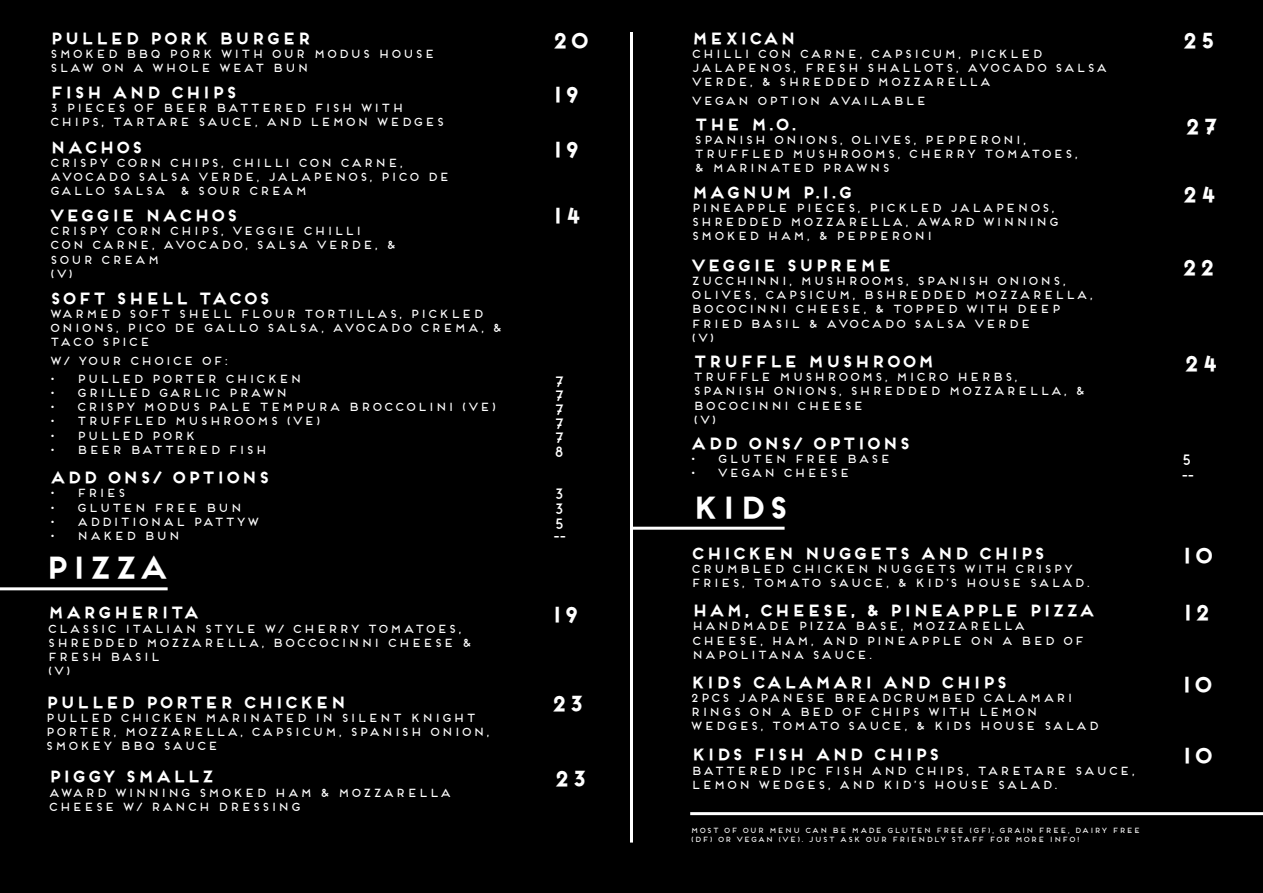
<style>
.page{position:relative;width:1263px;height:893px;background:#000}
.page>*{position:absolute;margin:0;border:0;box-sizing:border-box;transform-origin:0 0}
.t1{font:700 29.55px "Frontage";color:#fff}
.t2{font:700 21px "Frontage";color:#fff}
.t3{font:700 15.75px "Frontage";color:#fff}
.t4{font:15px/14.9px "Frontage";color:#fff}
.t5{font:11.85px/14.1px "Frontage";color:#fff}
.t6{font:7.5px/9px "Frontage";color:#fff}
</style>
<div class="page">
<hr style="left:630px;top:32px;width:3px;height:810px;background:#fff">
<hr style="left:0;top:587px;width:168px;height:3px;background:#fff">
<hr style="left:630px;top:527px;width:154px;height:3px;background:#fff">
<hr style="left:690px;top:812px;width:573px;height:3px;background:#fff">
<h3 class="t3" style="left:49px;top:28px;width:264px">PULLED PORK BURGER</h3>
<p class="t5" style="left:49px;top:46px;width:387px">SMOKED BBQ PORK WITH OUR MODUS HOUSE<br>SLAW ON A WHOLE WEAT BUN</p>
<h3 class="t3" style="left:49px;top:83px;width:190px">FISH AND CHIPS</h3>
<p class="t5" style="left:49px;top:101px;width:397px">3 PIECES OF BEER BATTERED FISH WITH<br>CHIPS, TARTARE SAUCE, AND LEMON WEDGES</p>
<h3 class="t3" style="left:49px;top:137px;width:95px">NACHOS</h3>
<p class="t5" style="left:49px;top:155px;width:402px">CRISPY CORN CHIPS, CHILLI CON CARNE,<br>AVOCADO SALSA VERDE, JALAPENOS, PICO DE<br>GALLO SALSA &amp; SOUR CREAM</p>
<h3 class="t3" style="left:49px;top:206px;width:190px">VEGGIE NACHOS</h3>
<p class="t5" style="left:49px;top:224px;width:349px">CRISPY CORN CHIPS, VEGGIE CHILLI<br>CON CARNE, AVOCADO, SALSA VERDE, &amp;<br>SOUR CREAM<br>(V)</p>
<h2 class="t2" style="left:551px;top:27px;width:40px">20</h2>
<h2 class="t2" style="left:551px;top:82px;width:30px">19</h2>
<h2 class="t2" style="left:551px;top:136px;width:30px">19</h2>
<h2 class="t2" style="left:551px;top:202px;width:33px">14</h2>
<h3 class="t3" style="left:49px;top:288px;width:223px">SOFT SHELL TACOS</h3>
<p class="t5" style="left:49px;top:306px;width:455px">WARMED SOFT SHELL FLOUR TORTILLAS, PICKLED<br>ONIONS, PICO DE GALLO SALSA, AVOCADO CREMA, &amp;<br>TACO SPICE</p>
<p class="t5" style="left:49px;top:353px;width:181px">W/ YOUR CHOICE OF:</p>
<p class="t5" style="left:49px;top:371px;width:255px">• PULLED PORTER CHICKEN</p>
<p class="t5" style="left:49px;top:386px;width:240px">• GRILLED GARLIC PRAWN</p>
<p class="t5" style="left:49px;top:400px;width:449px">• CRISPY MODUS PALE TEMPURA BROCCOLINI (VE)</p>
<p class="t5" style="left:49px;top:414px;width:274px">• TRUFFLED MUSHROOMS (VE)</p>
<p class="t5" style="left:49px;top:428px;width:148px">• PULLED PORK</p>
<p class="t5" style="left:49px;top:442px;width:220px">• BEER BATTERED FISH</p>
<p class="t4" style="left:552px;top:444px;width:13px">8</p>
<p class="t4" style="left:552px;top:373px;width:14px">7</p>
<p class="t4" style="left:552px;top:388px;width:14px">7</p>
<p class="t4" style="left:552px;top:402px;width:14px">7</p>
<p class="t4" style="left:552px;top:416px;width:14px">7</p>
<p class="t4" style="left:552px;top:430px;width:14px">7</p>
<h3 class="t3" style="left:49px;top:468px;width:222px">ADD ONS/ OPTIONS</h3>
<p class="t5" style="left:49px;top:486px;width:79px">• FRIES</p>
<p class="t5" style="left:49px;top:500px;width:195px">• GLUTEN FREE BUN</p>
<p class="t5" style="left:49px;top:514px;width:212px">• ADDITIONAL PATTYW</p>
<p class="t5" style="left:49px;top:528px;width:133px">• NAKED BUN</p>
<h1 class="t1" style="left:43px;top:549px;width:127px">PIZZA</h1>
<h3 class="t3" style="left:47px;top:603px;width:154px">MARGHERITA</h3>
<p class="t5" style="left:47px;top:621px;width:427px">CLASSIC ITALIAN STYLE W/ CHERRY TOMATOES,<br>SHREDDED MOZZARELLA, BOCCOCINNI CHEESE &amp;<br>FRESH BASIL<br>(V)</p>
<h3 class="t3" style="left:45px;top:692px;width:303px">PULLED PORTER CHICKEN</h3>
<p class="t5" style="left:45px;top:710px;width:447px">PULLED CHICKEN MARINATED IN SILENT KNIGHT<br>PORTER, MOZZARELLA, CAPSICUM, SPANISH ONION,<br>SMOKEY BBQ SAUCE</p>
<h3 class="t3" style="left:47px;top:767px;width:168px">PIGGY SMALLZ</h3>
<p class="t5" style="left:47px;top:785px;width:406px">AWARD WINNING SMOKED HAM &amp; MOZZARELLA<br>CHEESE W/ RANCH DRESSING</p>
<p class="t4" style="left:552px;top:486px;width:14px">3<br>3</p>
<p class="t4" style="left:552px;top:529px;width:16px">--</p>
<p class="t4" style="left:552px;top:515px;width:14px">5</p>
<h2 class="t2" style="left:550px;top:602px;width:30px">19</h2>
<h2 class="t2" style="left:550px;top:691px;width:37px">23</h2>
<h2 class="t2" style="left:552px;top:766px;width:37px">23</h2>
<h3 class="t3" style="left:690px;top:28px;width:107px">MEXICAN</h3>
<p class="t5" style="left:690px;top:46px;width:419px">CHILLI CON CARNE, CAPSICUM, PICKLED<br>JALAPENOS, FRESH SHALLOTS, AVOCADO SALSA<br>VERDE, &amp; SHREDDED MOZZARELLA</p>
<p class="t5" style="left:690px;top:93px;width:238px">VEGAN OPTION AVAILABLE</p>
<h3 class="t3" style="left:693px;top:115px;width:105px">THE M.O.</h3>
<p class="t5" style="left:693px;top:132px;width:387px">SPANISH ONIONS, OLIVES, PEPPERONI,<br>TRUFFLED MUSHROOMS, CHERRY TOMATOES, &amp; MARINATED PRAWNS</p>
<h3 class="t3" style="left:690px;top:182px;width:164px">MAGNUM P.I.G</h3>
<p class="t5" style="left:690px;top:200px;width:370px">PINEAPPLE PIECES, PICKLED JALAPENOS,<br>SHREDDED MOZZARELLA, AWARD WINNING<br>SMOKED HAM, &amp; PEPPERONI</p>
<h3 class="t3" style="left:690px;top:256px;width:203px">VEGGIE SUPREME</h3>
<p class="t5" style="left:690px;top:273px;width:405px">ZUCCHINNI, MUSHROOMS, SPANISH ONIONS,<br>OLIVES, CAPSICUM, BSHREDDED MOZZARELLA,<br>BOCOCINNI CHEESE, &amp; TOPPED WITH DEEP<br>FRIED BASIL &amp; AVOCADO SALSA VERDE<br>(V)</p>
<h3 class="t3" style="left:692px;top:352px;width:244px">TRUFFLE MUSHROOM</h3>
<p class="t5" style="left:692px;top:370px;width:395px">TRUFFLE MUSHROOMS, MICRO HERBS,<br>SPANISH ONIONS, SHREDDED MOZZARELLA, &amp;<br>BOCOCINNI CHEESE<br>(V)</p>
<h3 class="t3" style="left:690px;top:434px;width:222px">ADD ONS/ OPTIONS</h3>
<p class="t5" style="left:690px;top:452px;width:202px">• GLUTEN FREE BASE</p>
<p class="t5" style="left:690px;top:466px;width:162px">• VEGAN CHEESE</p>
<h1 class="t1" style="left:690px;top:489px;width:101px">KIDS</h1>
<h3 class="t3" style="left:690px;top:543px;width:356px">CHICKEN NUGGETS AND CHIPS</h3>
<p class="t5" style="left:690px;top:561px;width:402px">CRUMBLED CHICKEN NUGGETS WITH CRISPY<br>FRIES, TOMATO SAUCE, &amp; KID’S HOUSE SALAD.</p>
<h3 class="t3" style="left:691px;top:601px;width:406px">HAM, CHEESE, &amp; PINEAPPLE PIZZA</h3>
<p class="t5" style="left:691px;top:619px;width:395px">HANDMADE PIZZA BASE, MOZZARELLA<br>CHEESE, HAM, AND PINEAPPLE ON A BED OF<br>NAPOLITANA SAUCE.</p>
<h3 class="t3" style="left:690px;top:672px;width:319px">KIDS CALAMARI AND CHIPS</h3>
<p class="t5" style="left:690px;top:690px;width:411px">2PCS JAPANESE BREADCRUMBED CALAMARI<br>RINGS ON A BED OF CHIPS WITH LEMON<br>WEDGES, TOMATO SAUCE, &amp; KIDS HOUSE SALAD</p>
<h3 class="t3" style="left:690px;top:745px;width:251px">KIDS FISH AND CHIPS</h3>
<p class="t5" style="left:690px;top:763px;width:447px">BATTERED 1PC FISH AND CHIPS, TARETARE SAUCE,<br>LEMON WEDGES, AND KID’S HOUSE SALAD.</p>
<p class="t6" style="left:690px;top:825px;width:452px">MOST OF OUR MENU CAN BE MADE GLUTEN FREE (GF), GRAIN FREE, DAIRY FREE (DF) OR VEGAN (VE). JUST ASK OUR FRIENDLY STAFF FOR MORE INFO!</p>
<h2 class="t2" style="left:1180px;top:27px;width:37px">25</h2>
<h2 class="t2" style="left:1183px;top:113px;width:37px">27</h2>
<h2 class="t2" style="left:1180px;top:181px;width:38px">24</h2>
<h2 class="t2" style="left:1180px;top:254px;width:37px">22</h2>
<h2 class="t2" style="left:1182px;top:351px;width:38px">24</h2>
<p class="t4" style="left:1180px;top:452px;width:16px;line-height:15.6px">5 --</p>
<h2 class="t2" style="left:1180px;top:542px;width:35px">10</h2>
<h2 class="t2" style="left:1181px;top:600px;width:32px">12</h2>
<h2 class="t2" style="left:1180px;top:671px;width:35px">10</h2>
<h2 class="t2" style="left:1180px;top:743px;width:35px">10</h2>
</div>
